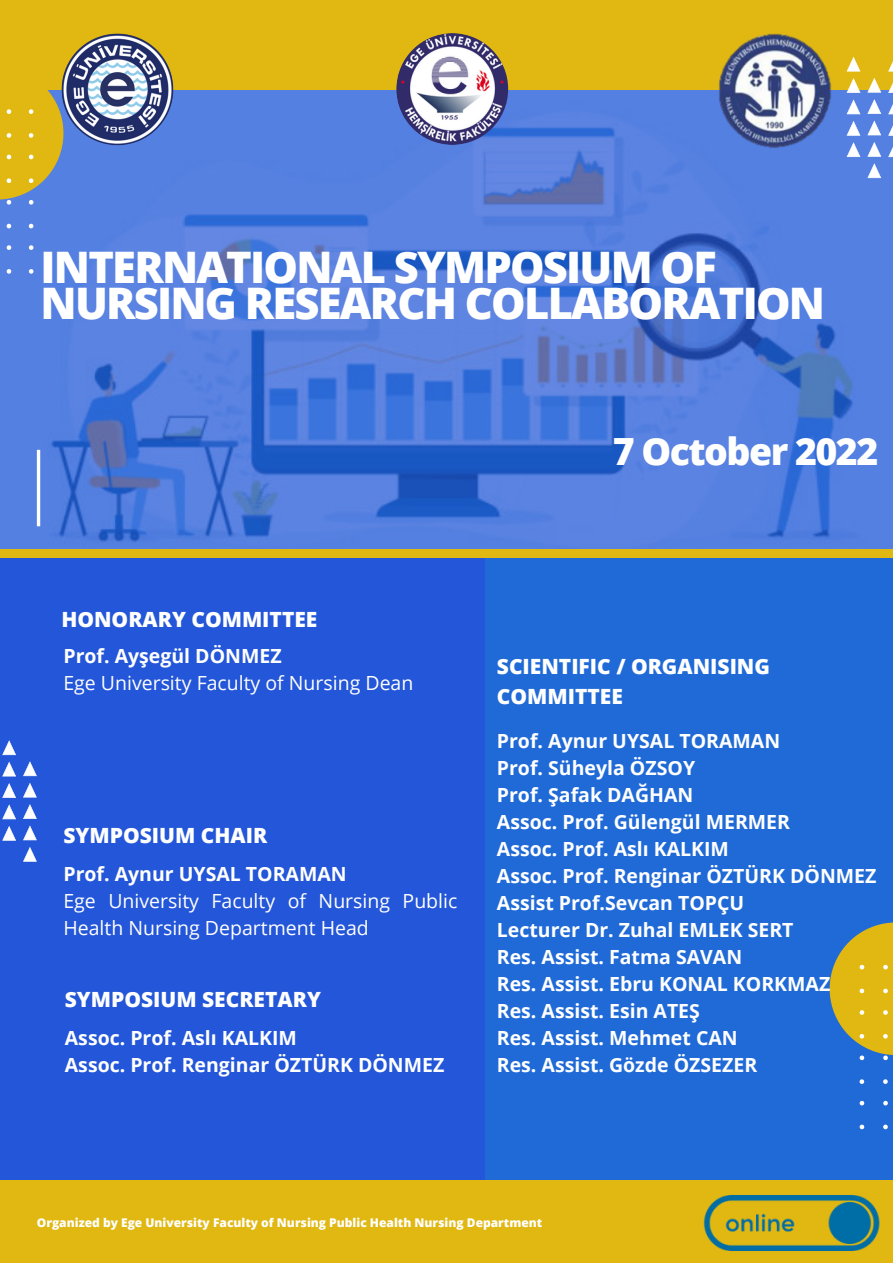
<style>
.page{position:relative;width:893px;height:1264px;background:#fff}
.page>*{position:absolute;margin:0;border:0;box-sizing:border-box;transform-origin:0 0}
.t1{font:800 43.5px/36px "Open Sans";letter-spacing:-.04em;color:#fff}
.t2{font:800 37.5px "Open Sans";letter-spacing:-.04em;color:#fff}
.t3{font:800 21px/29.2px "Open Sans";color:#fff}
.t4{font:700 19.5px/27px "Open Sans";color:#fff}
.t5{font:19.5px/27px "Open Sans";color:#fff}
.t6{font:800 12px "Open Sans";color:#fff}
</style>
<div class="page">
<div style="left:0;top:0;width:892px;height:1262px;background:#2356d8"></div>
<img style="left:0;top:89px;width:892px;height:460px">
<hr style="left:37px;top:450px;width:3px;height:76px;background:#fff">
<div style="left:0;top:549px;width:892px;height:9px;background:#e1b811"></div>
<div style="left:0;top:1180px;width:892px;height:82px;background:#e1b811"></div>
<div style="left:485px;top:558px;width:407px;height:622px;background:#206ad7"></div>
<div style="left:0;top:0;width:892px;height:89px;background:#e1b811"></div>
<svg style="left:0;top:89px;width:63px;height:185px;background:#9c9e7b"></svg>
<svg style="left:829px;top:922px;width:63px;height:184px"></svg>
<svg style="left:2px;top:740px;width:35px;height:121px"></svg>
<svg style="left:846px;top:57px;width:46px;height:121px"></svg>
<img style="left:61px;top:33px;width:112px;height:112px;border-radius:50%">
<img style="left:396px;top:33px;width:112px;height:112px;border-radius:50%">
<img style="left:696px;top:33px;width:149px;height:131px">
<img style="left:703px;top:1124px;width:185px;height:127px">
<h1 class="t1" style="left:41px;top:248px;width:786px">INTERNATIONAL SYMPOSIUM OF<br>NURSING RESEARCH COLLABORATION</h1>
<h2 class="t2" style="left:613px;top:424px;width:267px">7 October 2022</h2>
<p class="t3" style="left:61px;top:604px;width:257px">HONORARY COMMITTEE</p>
<p class="t4" style="left:63px;top:641px;width:220px">Prof. Ayşegül DÖNMEZ</p>
<p class="t5" style="left:63px;top:668px;width:351px">Ege University Faculty of Nursing Dean</p>
<p class="t3" style="left:63px;top:820px;width:205px">SYMPOSIUM CHAIR</p>
<p class="t4" style="left:63px;top:859px;width:285px">Prof. Aynur UYSAL TORAMAN</p>
<p class="t5" style="left:63px;top:886px;width:395px">Ege University Faculty of Nursing Public<br>Health Nursing Department Head</p>
<p class="t3" style="left:65px;top:984px;width:257px">SYMPOSIUM SECRETARY</p>
<p class="t4" style="left:65px;top:1024px;width:381px">Assoc. Prof. Aslı KALKIM<br>Assoc. Prof. Renginar ÖZTÜRK DÖNMEZ</p>
<p class="t3" style="left:497px;top:651px;width:274px">SCIENTIFIC / ORGANISING<br>COMMITTEE</p>
<p class="t4" style="left:497px;top:727px;width:381px">Prof. Aynur UYSAL TORAMAN<br>Prof. Süheyla ÖZSOY<br>Prof. Şafak DAĞHAN<br>Assoc. Prof. Gülengül MERMER<br>Assoc. Prof. Aslı KALKIM<br>Assoc. Prof. Renginar ÖZTÜRK DÖNMEZ<br>Assist Prof.Sevcan TOPÇU<br>Lecturer Dr. Zuhal EMLEK SERT<br>Res. Assist. Fatma SAVAN<br>Res. Assist. Ebru KONAL KORKMAZ<br>Res. Assist. Esin ATEŞ<br>Res. Assist. Mehmet CAN<br>Res. Assist. Gözde ÖZSEZER</p>
<p class="t6" style="left:37px;top:1214px;width:507px">Organized by Ege University Faculty of Nursing Public Health Nursing Department</p>
</div>
